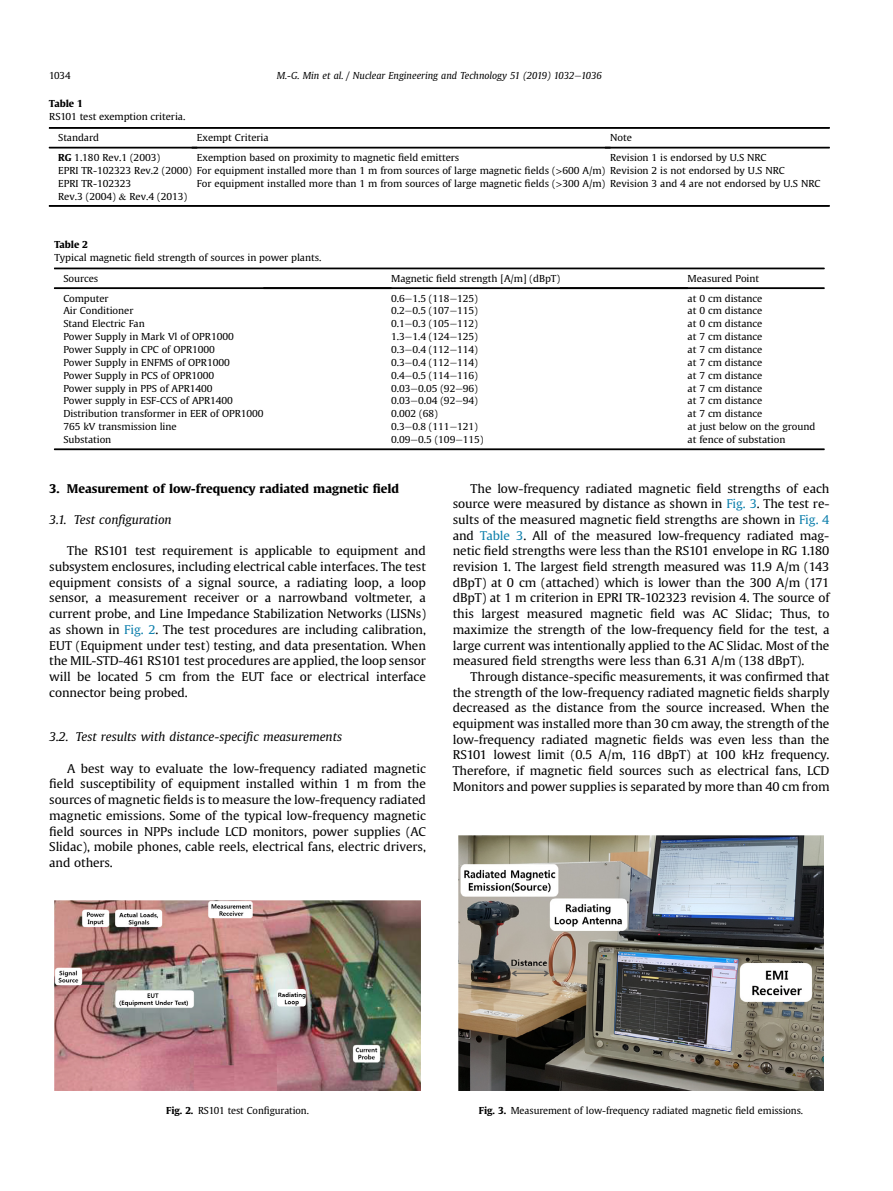
<style>
.page{position:relative;width:893px;height:1191px;background:#fff}
.page>*{position:absolute;margin:0;border:0;box-sizing:border-box;transform-origin:0 0}
.t1{font:12px/15.8px "Adv OT863180 fb";color:#000;text-align:justify;scale:1.04 1}
.t2{font:12px "Adv O Tb 92 eb 7 df.I";color:#000;scale:1.04 1}
.t3{font:12px "Adv O Tb 83 ee 1 dd.B";color:#000;scale:1.04 1}
.t4{font:9.6px/12.9px "Adv OT863180 fb";color:#000;scale:1.04 1}
.t5{font:9.6px "Adv OT863180 fb";color:#000}
.t6{font:9.6px "Adv O Tb 92 eb 7 df.I";color:#000}
.t7{font:9.6px "Adv O Tb 83 ee 1 dd.B";color:#000;scale:1.04 1}
.s1{font-family:"Adv PS44 A44 B"}
.s2{font-family:"Adv O Tb 83 ee 1 dd.B"}
.s3{font-family:"Adv OT863180 fb+fb"}
.s4{font-family:"Adv O Tb 0 c 9 bf 5 d"}
.s5{font-family:"Adv TT5843 c 571"}
.s6{font-family:"Adv O Tb 83 ee 1 dd.B+fb"}
.s7{font-family:"Adv O Tb 92 eb 7 df.I+fb"}
.s8{color:#0d7fac}
</style>
<div class="page">
<hr style="left:49px;top:127px;width:780px;height:1px;background:#000">
<hr style="left:49px;top:205px;width:780px;height:1px;background:#000">
<hr style="left:49px;top:147px;width:148px;height:1px;background:#000">
<hr style="left:192px;top:147px;width:418px;height:1px;background:#000">
<hr style="left:605px;top:147px;width:224px;height:1px;background:#000">
<hr style="left:54px;top:268px;width:770px;height:1px;background:#000">
<div style="left:54px;top:450px;width:770px;height:1px;background:#fff;border:1px solid #fff"></div>
<hr style="left:54px;top:449px;width:770px;height:1px;background:#000">
<hr style="left:54px;top:288px;width:337px;height:1px;background:#000">
<hr style="left:264px;top:288px;width:424px;height:1px;background:#000">
<hr style="left:560px;top:288px;width:264px;height:1px;background:#000">
<img style="left:55px;top:901px;width:365px;height:189px">
<img style="left:458px;top:835px;width:366px;height:255px">
<p class="t5" style="left:49px;top:72px;width:23px">1034</p>
<p class="t6" style="left:277px;top:72px;width:327px">M.-G. Min et al. / Nuclear Engineering and Technology 51 (2019) 1032<span class="s1">e</span>1036</p>
<p class="t7" style="left:49px;top:100px;width:34px">Table 1</p>
<p class="t4" style="left:49px;top:111px;width:132px">RS101 test exemption criteria.</p>
<p class="t4" style="left:58px;top:132px;width:41px">Standard</p>
<p class="t4" style="left:197px;top:132px;width:70px">Exempt Criteria</p>
<p class="t4" style="left:610px;top:132px;width:22px">Note</p>
<p class="t4" style="left:58px;top:152px;width:99px"><span class="s2">RG</span> 1.180 Rev.1 (2003)</p>
<p class="t4" style="left:197px;top:152px;width:254px">Exemption based on proximity to magnetic <span class="s3">fi</span>eld emitters</p>
<p class="t4" style="left:58px;top:152px;width:700px;text-indent:552px">Revision 1 is endorsed by U.S NRC EPRI TR-102323 Rev.2 (2000) For equipment installed more than 1 m from sources of large magnetic <span class="s3">fi</span>elds (<span class="s4">&gt;</span>600 A/m) Revision 2 is not endorsed by U.S NRC EPRI TR-102323<br>Rev.3 (2004) <span class="s5">&amp;</span> Rev.4 (2013)</p>
<p class="t4" style="left:197px;top:177px;width:601px">For equipment installed more than 1 m from sources of large magnetic <span class="s3">fi</span>elds (<span class="s4">&gt;</span>300 A/m) Revision 3 and 4 are not endorsed by U.S NRC</p>
<p class="t7" style="left:54px;top:240px;width:34px">Table 2</p>
<p class="t4" style="left:54px;top:251px;width:258px">Typical magnetic <span class="s3">fi</span>eld strength of sources in power plants.</p>
<p class="t4" style="left:63px;top:273px;width:35px">Sources</p>
<p class="t4" style="left:391px;top:273px;width:164px">Magnetic <span class="s3">fi</span>eld strength [A/m] (dBpT)</p>
<p class="t4" style="left:688px;top:273px;width:70px">Measured Point</p>
<p class="t4" style="left:63px;top:292px;width:45px">Computer</p>
<p class="t4" style="left:391px;top:292px;width:85px">0.6<span class="s1">e</span>1.5 (118<span class="s1">e</span>125)</p>
<p class="t4" style="left:688px;top:292px;width:73px">at 0 cm distance</p>
<p class="t4" style="left:63px;top:305px;width:69px">Air Conditioner</p>
<p class="t4" style="left:391px;top:305px;width:85px">0.2<span class="s1">e</span>0.5 (107<span class="s1">e</span>115)</p>
<p class="t4" style="left:688px;top:305px;width:73px">at 0 cm distance</p>
<p class="t4" style="left:63px;top:318px;width:80px">Stand Electric Fan</p>
<p class="t4" style="left:391px;top:318px;width:85px">0.1<span class="s1">e</span>0.3 (105<span class="s1">e</span>112)</p>
<p class="t4" style="left:688px;top:318px;width:73px">at 0 cm distance</p>
<p class="t4" style="left:63px;top:331px;width:165px">Power Supply in Mark Vl of OPR1000</p>
<p class="t4" style="left:391px;top:331px;width:85px">1.3<span class="s1">e</span>1.4 (124<span class="s1">e</span>125)</p>
<p class="t4" style="left:688px;top:331px;width:73px">at 7 cm distance</p>
<p class="t4" style="left:63px;top:344px;width:147px">Power Supply in CPC of OPR1000</p>
<p class="t4" style="left:391px;top:344px;width:85px">0.3<span class="s1">e</span>0.4 (112<span class="s1">e</span>114)</p>
<p class="t4" style="left:688px;top:344px;width:73px">at 7 cm distance</p>
<p class="t4" style="left:63px;top:356px;width:162px">Power Supply in ENFMS of OPR1000</p>
<p class="t4" style="left:391px;top:356px;width:85px">0.3<span class="s1">e</span>0.4 (112<span class="s1">e</span>114)</p>
<p class="t4" style="left:688px;top:356px;width:73px">at 7 cm distance</p>
<p class="t4" style="left:63px;top:369px;width:147px">Power Supply in PCS of OPR1000</p>
<p class="t4" style="left:391px;top:369px;width:85px">0.4<span class="s1">e</span>0.5 (114<span class="s1">e</span>116)</p>
<p class="t4" style="left:688px;top:369px;width:73px">at 7 cm distance</p>
<p class="t4" style="left:63px;top:382px;width:145px">Power supply in PPS of APR1400</p>
<p class="t4" style="left:391px;top:382px;width:85px">0.03<span class="s1">e</span>0.05 (92<span class="s1">e</span>96)</p>
<p class="t4" style="left:688px;top:382px;width:73px">at 7 cm distance</p>
<p class="t4" style="left:63px;top:395px;width:165px">Power supply in ESF-CCS of APR1400</p>
<p class="t4" style="left:391px;top:395px;width:85px">0.03<span class="s1">e</span>0.04 (92<span class="s1">e</span>94)</p>
<p class="t4" style="left:688px;top:395px;width:73px">at 7 cm distance</p>
<p class="t4" style="left:63px;top:408px;width:194px">Distribution transformer in EER of OPR1000</p>
<p class="t4" style="left:391px;top:408px;width:46px">0.002 (68)</p>
<p class="t4" style="left:688px;top:408px;width:73px">at 7 cm distance</p>
<p class="t4" style="left:63px;top:421px;width:110px">765 kV transmission line</p>
<p class="t4" style="left:391px;top:421px;width:85px">0.3<span class="s1">e</span>0.8 (111<span class="s1">e</span>121)</p>
<p class="t4" style="left:688px;top:421px;width:124px">at just below on the ground</p>
<p class="t4" style="left:63px;top:434px;width:48px">Substation</p>
<p class="t4" style="left:391px;top:434px;width:90px">0.09<span class="s1">e</span>0.5 (109<span class="s1">e</span>115)</p>
<p class="t4" style="left:688px;top:434px;width:96px">at fence of substation</p>
<p class="t3" style="left:49px;top:483px;width:338px">3. Measurement of low-frequency radiated magnetic <span class="s6">fi</span>eld</p>
<p class="t2" style="left:49px;top:514px;width:119px">3.1. Test con<span class="s7">fi</span>guration</p>
<p class="t1" style="left:49px;top:544px;width:364px;text-indent:18px">The RS101 test requirement is applicable to equipment and subsystem enclosures, including electrical cable interfaces. The test equipment consists of a signal source, a radiating loop, a loop sensor, a measurement receiver or a narrowband voltmeter, a current probe, and Line Impedance Stabilization Networks (LISNs) as shown in <span class="s8">Fig. 2</span>. The test procedures are including calibration, EUT (Equipment under test) testing, and data presentation. When the MIL-STD-461 RS101 test procedures are applied, the loop sensor will be located 5 cm from the EUT face or electrical interface connector being probed.</p>
<p class="t2" style="left:49px;top:732px;width:283px">3.2. Test results with distance-speci<span class="s7">fi</span>c measurements</p>
<p class="t1" style="left:49px;top:761px;width:364px;text-indent:18px">A best way to evaluate the low-frequency radiated magnetic <span class="s3">fi</span>eld susceptibility of equipment installed within 1 m from the sources of magnetic <span class="s3">fi</span>elds is to measure the low-frequency radiated magnetic emissions. Some of the typical low-frequency magnetic <span class="s3">fi</span>eld sources in NPPs include LCD monitors, power supplies (AC Slidac), mobile phones, cable reels, electrical fans, electric drivers, and others.</p>
<p class="t1" style="left:453px;top:481px;width:364px;text-indent:18px">The low-frequency radiated magnetic <span class="s3">fi</span>eld strengths of each source were measured by distance as shown in <span class="s8">Fig. 3</span>. The test re&shy;sults of the measured magnetic <span class="s3">fi</span>eld strengths are shown in <span class="s8">Fig. 4 </span>and <span class="s8">Table 3</span>. All of the measured low-frequency radiated mag&shy;netic <span class="s3">fi</span>eld strengths were less than the RS101 envelope in RG 1.180 revision 1. The largest <span class="s3">fi</span>eld strength measured was 11.9 A/m (143 dBpT) at 0 cm (attached) which is lower than the 300 A/m (171 dBpT) at 1 m criterion in EPRI TR-102323 revision 4. The source of this largest measured magnetic <span class="s3">fi</span>eld was AC Slidac; Thus, to maximize the strength of the low-frequency <span class="s3">fi</span>eld for the test, a large current was intentionally applied to the AC Slidac. Most of the measured <span class="s3">fi</span>eld strengths were less than 6.31 A/m (138 dBpT).</p>
<p class="t1" style="left:453px;top:669px;width:364px;text-indent:18px">Through distance-speci<span class="s3">fi</span>c measurements, it was con<span class="s3">fi</span>rmed that the strength of the low-frequency radiated magnetic <span class="s3">fi</span>elds sharply decreased as the distance from the source increased. When the equipment was installed more than 30 cm away, the strength of the low-frequency radiated magnetic <span class="s3">fi</span>elds was even less than the RS101 lowest limit (0.5 A/m, 116 dBpT) at 100 kHz frequency.<br>Therefore, if magnetic <span class="s3">fi</span>eld sources such as electrical fans, LCD Monitors and power supplies is separated by more than 40 cm from</p>
<p class="t5" style="left:166px;top:1106px;width:144px"><span class="s2">Fig. 2.</span> RS101 test Con<span class="s3">fi</span>guration.</p>
<p class="t5" style="left:479px;top:1106px;width:326px"><span class="s2">Fig. 3.</span> Measurement of low-frequency radiated magnetic <span class="s3">fi</span>eld emissions.</p>
</div>
